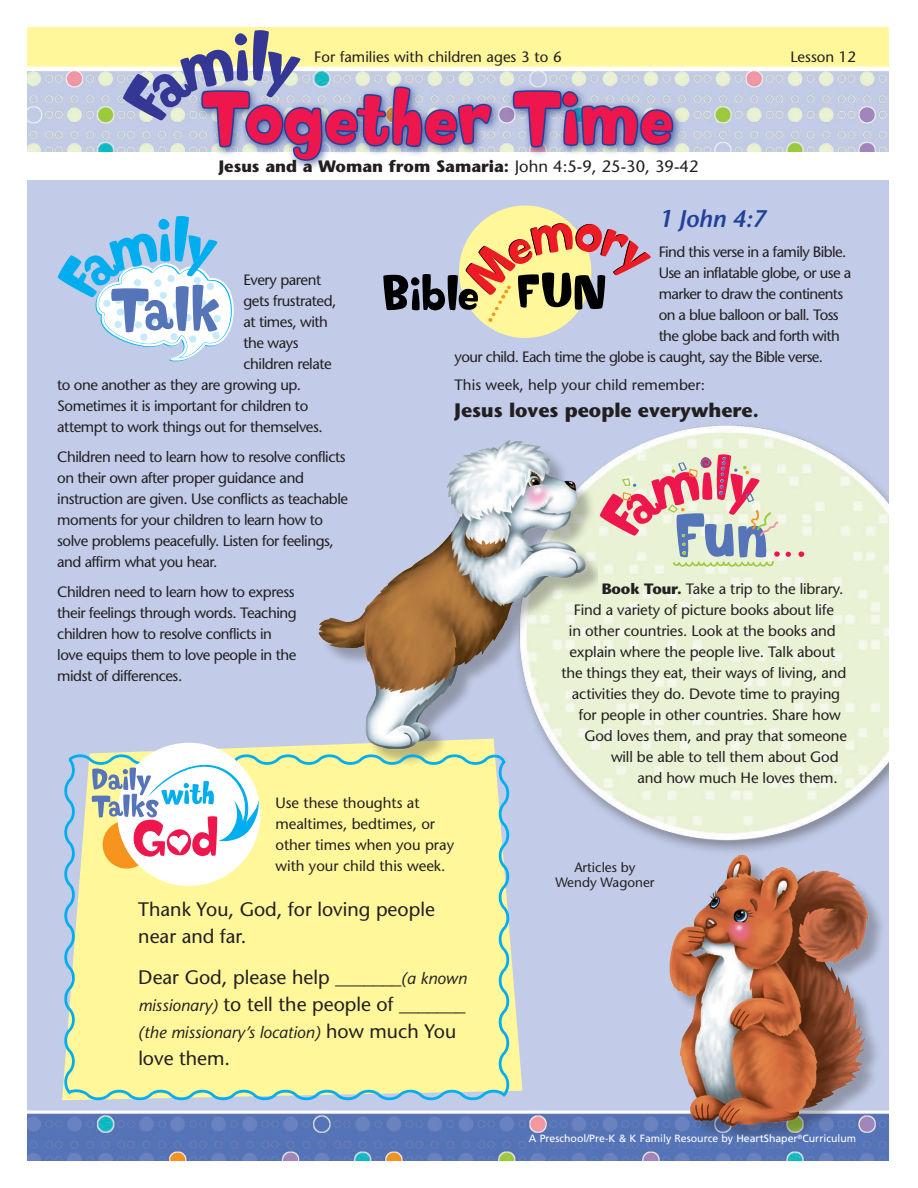
<style>
.page{position:relative;width:918px;height:1188px;background:#fff}
.page>*{position:absolute;margin:0;border:0;box-sizing:border-box;transform-origin:0 0}
.t1{font:72px "Softie";letter-spacing:-.015em;color:#ed174e}
.t2{font:italic 600 24px "Stone Sans";color:#21409a}
.t3{font:19.5px/27px "Stone Sans";color:#231f20}
.t4{font:700 19.5px "Stone Sans";color:#231f20}
.t5{font:700 16.5px "Stone Sans";color:#231f20}
.t6{font:italic 16.5px "Stone Sans";color:#231f20}
.t7{font:15px/21px "Stone Sans";letter-spacing:-.03em;color:#231f20}
.t8{font:15px "Stone Sans";letter-spacing:-.01em;color:#231f20}
.t9{font:15px/21px "Stone Sans";color:#231f20}
.t10{font:13.5px/15px "Stone Sans";color:#231f20;text-align:center}
.t11{font:10.5px "Frutiger";color:#fff}
.s1{font-weight:400}
.s2{font-weight:700}
.s3{font-style:italic;font-size:16.5px}
.s4{font-style:normal;font-size:19.5px}
</style>
<div class="page">
<div style="left:0;top:10px;width:909px;height:87px;background:#fff79a"></div>
<img style="left:27px;top:72px;width:863px;height:1089px">
<svg style="left:62px;top:739px;width:460px;height:361px;background:#cbd2db"></svg>
<img style="left:308px;top:427px;width:290px;height:337px">
<img style="left:645px;top:844px;width:244px;height:292px">
<svg style="left:60px;top:751px;width:453px;height:353px;background:#f2f1a1"></svg>
<div style="left:103px;top:821px;width:48px;height:48px;background:#f7941d;border-radius:50%"></div>
<div style="left:117px;top:743px;width:143px;height:143px;background:#fff;border-radius:50%"></div>
<svg style="left:91px;top:764px;width:168px;height:93px"></svg>
<svg style="left:786px;top:552px;width:5px;height:5px"></svg>
<svg style="left:798px;top:551px;width:6px;height:6px"></svg>
<svg style="left:600px;top:454px;width:180px;height:113px;background:#d9bfb9"></svg>
<div style="left:27px;top:152px;width:864px;height:28px;background:#fff"></div>
<div style="left:0;top:0;width:918px;height:27px;background:#fff"></div>
<div style="left:0;top:0;width:27px;height:1188px;background:#fff"></div>
<div style="left:890px;top:0;width:28px;height:1188px;background:#fff"></div>
<hr style="left:16px;top:67px;width:883px;height:4px;background:#fff">
<svg style="left:58px;top:30px;width:617px;height:333px"></svg>
<p class="t9" style="left:314px;top:46px;width:249px">For families with children ages 3 to 6</p>
<h1 class="t1" style="left:201px;top:73px;width:474px">Together Time</h1>
<p class="t5" style="left:219px;top:156px;width:481px">Jesus and a Woman from Samaria: <span class="s1">John 4:5-9, 25-30, 39-42</span></p>
<p class="t9" style="left:790px;top:46px;width:67px">Lesson 12</p>
<p class="t7" style="left:243px;top:269px;width:79px">Every parent</p>
<p class="t7" style="left:243px;top:290px;width:95px">gets frustrated,</p>
<p class="t7" style="left:243px;top:311px;width:86px">at times, with</p>
<p class="t7" style="left:243px;top:332px;width:57px">the ways</p>
<p class="t7" style="left:243px;top:353px;width:90px">children relate</p>
<p class="t7" style="left:57px;top:374px;width:246px">to one another as they are growing up.</p>
<p class="t7" style="left:57px;top:395px;width:253px">Sometimes it is important for children to</p>
<p class="t7" style="left:57px;top:416px;width:267px">attempt to work things out for themselves.</p>
<p class="t7" style="left:57px;top:446px;width:292px">Children need to learn how to resolve conflicts on their own after proper guidance and instruction are given. Use conflicts as teachable moments for your children to learn how to solve problems peacefully. Listen for feelings, and affirm what you hear.</p>
<p class="t7" style="left:57px;top:581px;width:241px">Children need to learn how to express their feelings through words. Teaching children how to resolve conflicts in love equips them to love people in the midst of differences.</p>
<h2 class="t2" style="left:659px;top:205px;width:109px">1 John 4:7</h2>
<p class="t7" style="left:659px;top:242px;width:189px">Find this verse in a family Bible.</p>
<p class="t7" style="left:659px;top:263px;width:194px">Use an inflatable globe, or use a</p>
<p class="t7" style="left:659px;top:284px;width:186px">marker to draw the continents</p>
<p class="t7" style="left:659px;top:305px;width:182px">on a blue balloon or ball. Toss</p>
<p class="t7" style="left:659px;top:326px;width:183px">the globe back and forth with</p>
<p class="t7" style="left:455px;top:347px;width:370px">your child. Each time the globe is caught, say the Bible verse.</p>
<p class="t9" style="left:455px;top:375px;width:252px">This week, help your child remember:</p>
<h3 class="t4" style="left:455px;top:399px;width:306px">Jesus loves people everywhere.</h3>
<p class="t8" style="left:602px;top:580px;width:243px"><span class="s2">Book Tour.</span> Take a trip to the library.</p>
<p class="t8" style="left:574px;top:601px;width:262px">Find a variety of picture books about life</p>
<p class="t8" style="left:569px;top:622px;width:268px">in other countries. Look at the books and</p>
<p class="t8" style="left:569px;top:643px;width:267px">explain where the people live. Talk about</p>
<p class="t8" style="left:561px;top:664px;width:286px">the things they eat, their ways of living, and</p>
<p class="t8" style="left:572px;top:685px;width:270px">activities they do. Devote time to praying</p>
<p class="t8" style="left:579px;top:706px;width:264px">for people in other countries. Share how</p>
<p class="t8" style="left:585px;top:727px;width:264px">God loves them, and pray that someone</p>
<p class="t8" style="left:611px;top:748px;width:229px">will be able to tell them about God</p>
<p class="t8" style="left:637px;top:769px;width:202px">and how much He loves them.</p>
<p class="t9" style="left:275px;top:793px;width:180px">Use these thoughts at mealtimes, bedtimes, or other times when you pray with your child this week.</p>
<h3 class="t3" style="left:138px;top:896px;width:298px">Thank You, God, for loving people near and far.</h3>
<h3 class="t3" style="left:138px;top:964px;width:330px">Dear God, please help _______<span class="s3">(a known missionary)</span> to tell the people of _______</h3>
<p class="t6" style="left:138px;top:1022px;width:319px">(the missionary’s location) <span class="s4">how much You</span></p>
<h3 class="t3" style="left:138px;top:1045px;width:93px">love them.</h3>
<p class="t10" style="left:555px;top:860px;width:101px">Articles by<br>Wendy Wagoner</p>
<p class="t11" style="left:529px;top:1132px;width:329px">A Preschool/Pre-K &amp; K Family Resource by HeartShaper<sup>®</sup>Curriculum</p>
</div>
